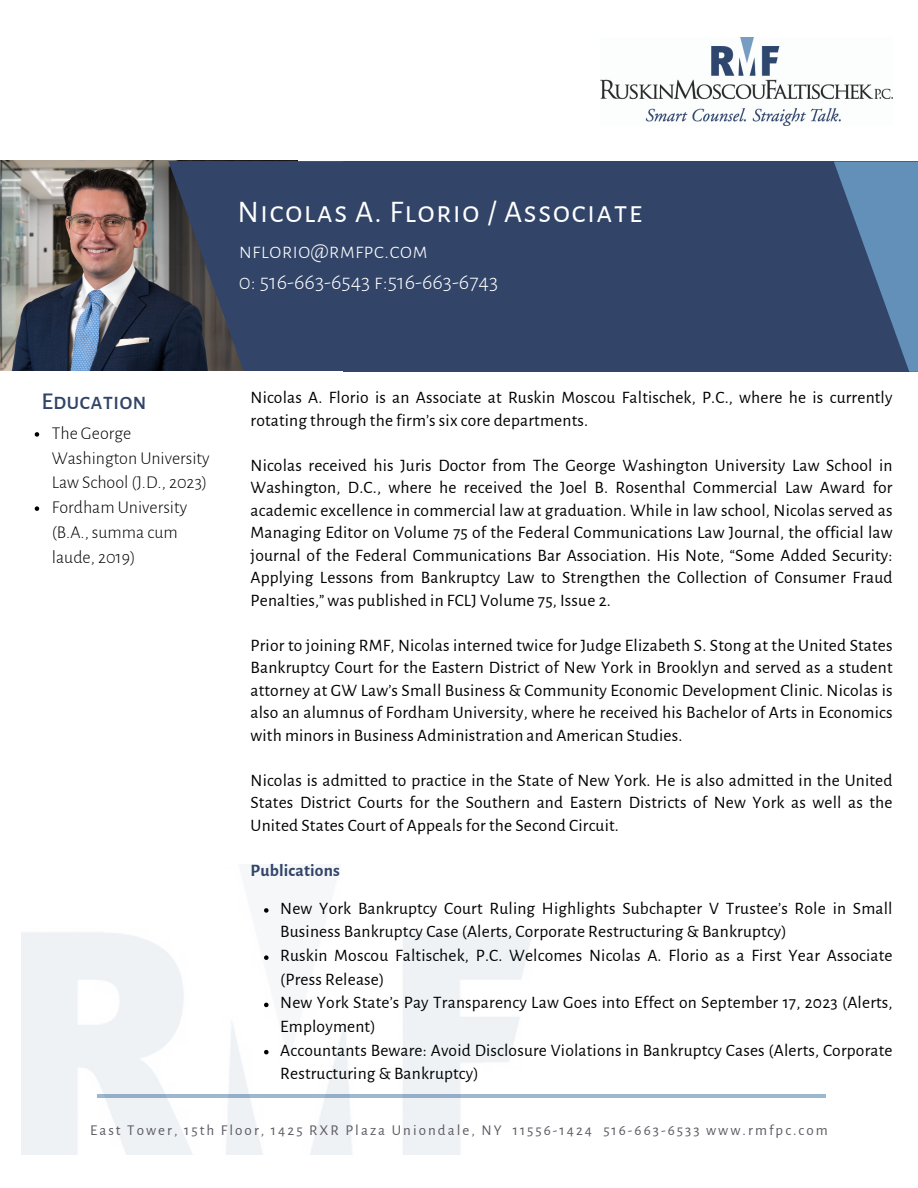
<style>
.page{position:relative;width:918px;height:1188px;background:#fff}
.page>*{position:absolute;margin:0;border:0;box-sizing:border-box;transform-origin:0 0}
.t1{font:31.5px "Alegreya Sans SC";letter-spacing:.04em;color:#fff}
.t2{font:500 23.55px "Alegreya Sans SC";color:#324568}
.t3{font:300 22.5px/31.5px "Alegreya Sans SC";color:#fff}
.t4{font:300 18px/24.8px "Alegreya Sans";color:#000}
.t5{font:17.55px/22.5px "Alegreya Sans";letter-spacing:.01em;color:#000}
.t6{font:700 17.55px "Alegreya Sans";letter-spacing:.01em;color:#324568}
.t7{font:15px "Alegreya Sans";letter-spacing:.135em;color:#5d5a62}
</style>
<div class="page">
<img style="left:600px;top:37px;width:293px;height:89px">
<hr style="left:97px;top:1095px;width:729px;height:3px;background:#0f5089">
<svg style="left:264px;top:908px;width:5px;height:5px"></svg>
<svg style="left:264px;top:955px;width:5px;height:5px"></svg>
<svg style="left:264px;top:1003px;width:5px;height:4px"></svg>
<svg style="left:264px;top:1050px;width:5px;height:4px"></svg>
<img style="left:0;top:161px;width:168px;height:210px">
<div style="left:344px;top:161px;width:574px;height:210px;background:#324568"></div>
<svg style="left:168px;top:161px;width:176px;height:210px;background:#32415e"></svg>
<svg style="left:834px;top:162px;width:84px;height:210px;fill:#6390b8"></svg>
<svg style="left:35px;top:432px;width:4px;height:5px"></svg>
<svg style="left:35px;top:506px;width:4px;height:5px"></svg>
<h4 class="t1" style="left:237px;top:196px;width:407px">Nicolas A. Florio / Associate</h4>
<p class="t3" style="left:239px;top:235px;width:261px">nflorio@rmfpc.com<br>0: 516-663-6543 f:516-663-6743</p>
<p class="t2" style="left:42px;top:390px;width:107px">Education</p>
<p class="t4" style="left:52px;top:421px;width:159px">The George<br>Washington University<br>Law School (J.D., 2023)</p>
<p class="t4" style="left:52px;top:495px;width:137px">Fordham University (B.A., summa cum laude, 2019)</p>
<p class="t5" style="left:251px;top:387px;width:644px">Nicolas A. Florio is an Associate at Ruskin Moscou Faltischek, P.C., where he is currently rotating through the firm’s six core departments.</p>
<p class="t5" style="left:251px;top:454px;width:644px;text-align:justify">Nicolas received his Juris Doctor from The George Washington University Law School in Washington, D.C., where he received the Joel B. Rosenthal Commercial Law Award for academic excellence in commercial law at graduation. While in law school, Nicolas served as Managing Editor on Volume 75 of the Federal Communications Law Journal, the official law journal of the Federal Communications Bar Association. His Note, “Some Added Security:<br>Applying Lessons from Bankruptcy Law to Strengthen the Collection of Consumer Fraud Penalties,” was published in FCLJ Volume 75, Issue 2.</p>
<h1 class="t5" style="left:251px;top:634px;width:644px;text-align:justify">Prior to joining RMF, Nicolas interned twice for Judge Elizabeth S. Stong at the United States Bankruptcy Court for the Eastern District of New York in Brooklyn and served as a student attorney at GW Law’s Small Business &amp; Community Economic Development Clinic. Nicolas is also an alumnus of Fordham University, where he received his Bachelor of Arts in Economics with minors in Business Administration and American Studies.</h1>
<h3 class="t5" style="left:251px;top:769px;width:644px;text-align:justify">Nicolas is admitted to practice in the State of New York. He is also admitted in the United States District Courts for the Southern and Eastern Districts of New York as well as the United States Court of Appeals for the Second Circuit.</h3>
<h2 class="t6" style="left:251px;top:862px;width:91px">Publications</h2>
<p class="t5" style="left:280px;top:897px;width:614px;line-height:23.7px">New York Bankruptcy Court Ruling Highlights Subchapter V Trustee’s Role in Small<br>Business Bankruptcy Case (Alerts, Corporate Restructuring &amp; Bankruptcy)</p>
<p class="t5" style="left:280px;top:944px;width:614px;line-height:23.7px">Ruskin Moscou Faltischek, P.C. Welcomes Nicolas A. Florio as a First Year Associate (Press Release)</p>
<h5 class="t5" style="left:280px;top:991px;width:614px;line-height:23.7px">New York State’s Pay Transparency Law Goes into Effect on September 17, 2023 (Alerts,<br>Employment)</h5>
<h5 class="t5" style="left:280px;top:1038px;width:614px;line-height:23.7px">Accountants Beware: Avoid Disclosure Violations in Bankruptcy Cases (Alerts, Corporate<br>Restructuring &amp; Bankruptcy)</h5>
<h5 class="t7" style="left:90px;top:1123px;width:739px">East Tower, 15th Floor, 1425 RXR Plaza Uniondale, NY 11556-1424 516-663-6533 www.rmfpc.com</h5>
</div>
